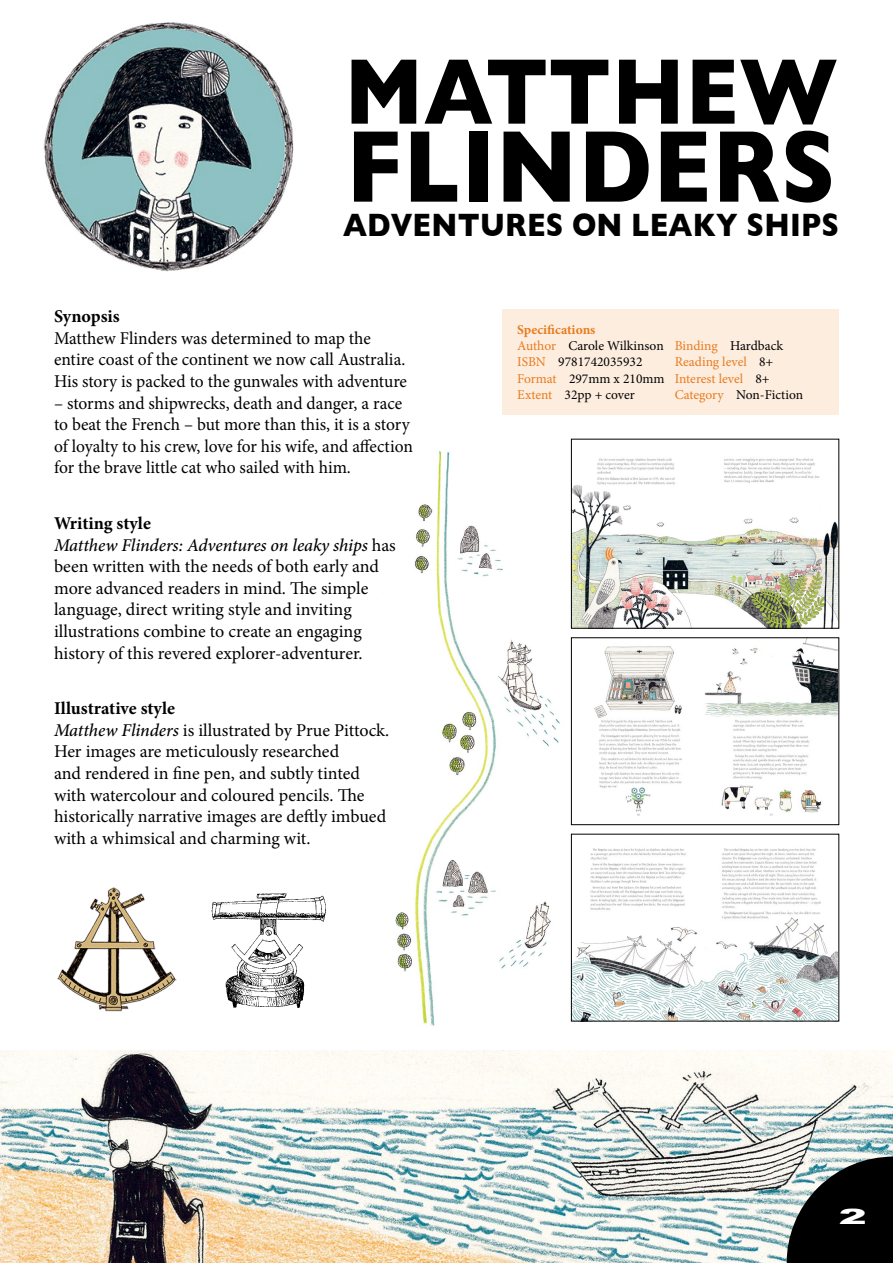
<style>
.page{position:relative;width:893px;height:1263px;background:#fff}
.page>*{position:absolute;margin:0;border:0;box-sizing:border-box;transform-origin:0 0}
.t1{font:700 103.5px "Gill Sans";letter-spacing:.01em;color:#000;scale:.87 1}
.t2{font:700 94.5px "Gill Sans";letter-spacing:.01em;color:#000;scale:.87 1}
.t3{font:700 33px "Gill Sans";letter-spacing:.01em;color:#000;scale:.87 1}
.t4{font:900 21px "Arial";color:#fff;scale:2 1}
.t5{font:18px/21.6px "Minion Pro";letter-spacing:-.005em;color:#000}
.t6{font:700 18px "Minion Pro";color:#000}
.t7{font:13.5px/16.2px "Minion Pro";color:#000}
.t8{font:13.5px/16.2px "Minion Pro";letter-spacing:-.005em;color:#e87b1e}
.s1{font-weight:700}
.s2{font-weight:500;font-style:italic}
.s3{font-weight:700;color:#e87b1e}
.s4{color:#e87b1e}
.s5{color:#000}
</style>
<div class="page">
<img style="left:395px;top:439px;width:176px;height:587px">
<img style="left:1px;top:1050px;width:892px;height:213px">
<svg style="left:776px;top:1146px;width:117px;height:117px"></svg>
<img style="left:43px;top:22px;width:251px;height:250px">
<img style="left:573px;top:458px;width:264px;height:168px">
<img style="left:594px;top:640px;width:243px;height:176px">
<div style="left:571px;top:638px;width:268px;height:187px;border:1px solid #000"></div>
<div style="left:502px;top:309px;width:337px;height:105px;background:#fdeddf"></div>
<img style="left:573px;top:848px;width:264px;height:171px">
<img style="left:57px;top:887px;width:119px;height:125px">
<img style="left:211px;top:893px;width:115px;height:115px">
<h2 class="t2" style="left:345px;top:17px;width:568px">MATTHEW</h2>
<h1 class="t1" style="left:346px;top:85px;width:564px">FLINDERS</h1>
<h3 class="t3" style="left:343px;top:199px;width:572px">ADVENTURES ON LEAKY SHIPS</h3>
<p class="t6" style="left:54px;top:304px;width:67px">Synopsis</p>
<p class="t5" style="left:54px;top:327px;width:354px">Matthew Flinders was determined to map the entire coast of the continent we now call Australia.<br>His story is packed to the gunwales with adventure</p>
<p class="t5" style="left:54px;top:392px;width:360px">– storms and shipwrecks, death and danger, a race to beat the French – but more than this, it is a story of loyalty to his crew, love for his wife, and affection for the brave little cat who sailed with him.</p>
<p class="t5" style="left:54px;top:512px;width:343px"><span class="s1">Writing style<br></span><span class="s2">Matthew Flinders: Adventures on leaky ships</span> has been written with the needs of both early and more advanced readers in mind. The simple language, direct writing style and inviting illustrations combine to create an engaging history of this revered explorer-adventurer.</p>
<p class="t5" style="left:54px;top:698px;width:337px"><span class="s1">Illustrative style<br></span><span class="s2">Matthew Flinders</span> is illustrated by Prue Pittock.<br>Her images are meticulously researched<br>and rendered in fine pen, and subtly tinted with watercolour and coloured pencils. The historically narrative images are deftly imbued with a whimsical and charming wit.</p>
<p class="t7" style="left:517px;top:322px;width:149px"><span class="s3">Specifications<br></span><span class="s4">Author</span> Carole Wilkinson<br><span class="s4">ISBN</span> 9781742035932<br><span class="s4">Format</span> 297mm x 210mm<br><span class="s4">Extent</span> 32pp + cover</p>
<p class="t8" style="left:675px;top:338px;width:130px">Binding <span class="s5">Hardback<br></span>Reading level <span class="s5">8+<br></span>Interest level <span class="s5">8+<br></span>Category <span class="s5">Non-Fiction</span></p>
<p class="t4" style="left:839px;top:1201px;width:16px">2</p>
</div>
